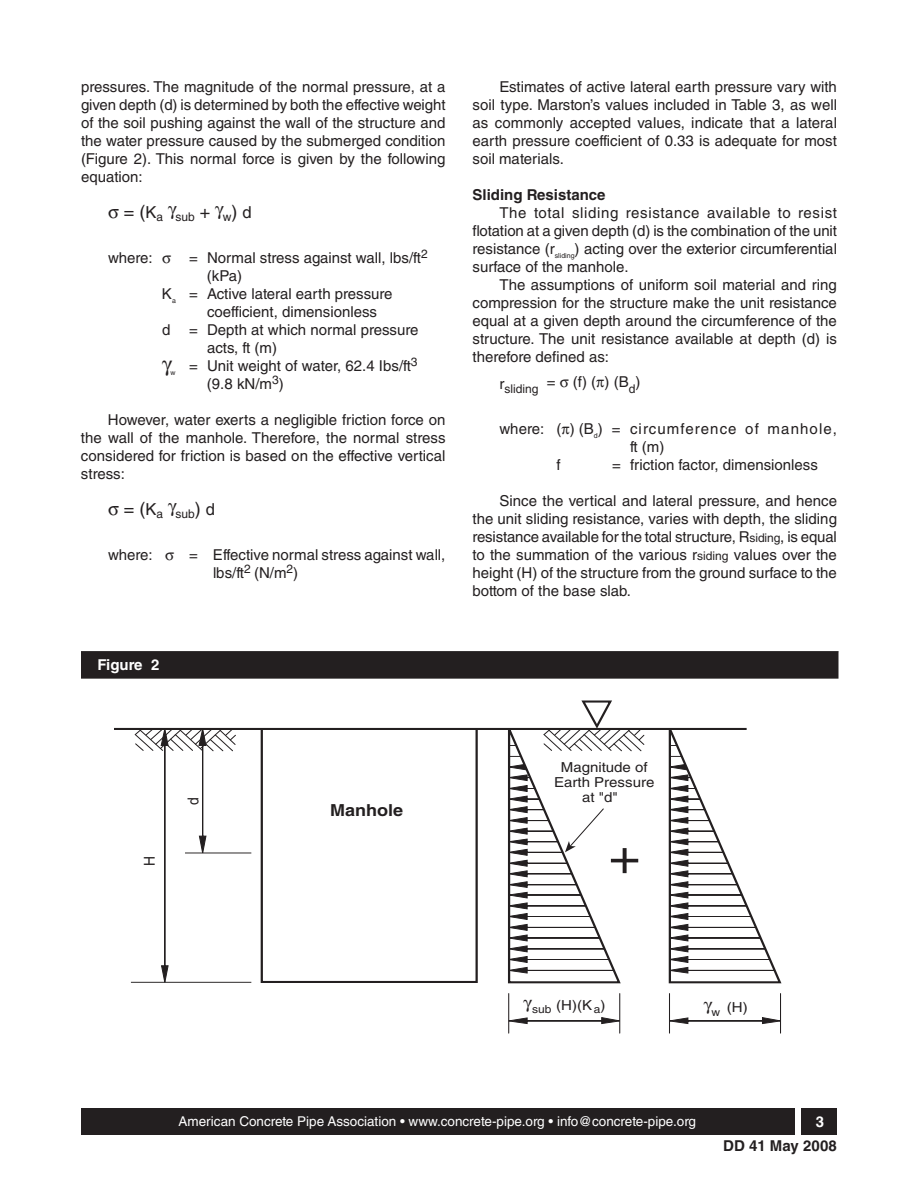
<style>
.page{position:relative;width:918px;height:1188px;background:#fff}
.page>*{position:absolute;margin:0;border:0;box-sizing:border-box;transform-origin:0 0}
.t1{font:49.65px "Helvetica LT Std";color:#231f20;scale:1.09 1}
.t2{font:700 16.5px "Helvetica LT Std";color:#231f20;scale:1.09 1}
.t3{font:15px/18px "Helvetica LT Std";color:#231f20;text-align:justify}
.t4{font:15px "Helvetica LT Std";letter-spacing:.075em;color:#231f20}
.t5{font:700 15px "Helvetica LT Std";color:#231f20}
.t6{font:700 15px "Helvetica LT Std";color:#fff}
.t7{font:15px "Helvetica LT Std";color:#231f20;scale:.92 1}
.t8{font:13.8px "Helvetica LT Std";color:#231f20;scale:1.09 1}
.t9{font:13.5px "Helvetica LT Std";color:#fff}
.t10{font:12px "Helvetica LT Std";color:#231f20}
.t11{font:10.95px "Helvetica LT Std";color:#231f20;scale:1.09 1}
.s1{font-size:12px}
</style>
<div class="page">
<div style="left:81px;top:1108px;width:714px;height:27px;background:#231f20"></div>
<div style="left:801px;top:1108px;width:36px;height:27px;background:#231f20"></div>
<hr style="left:114px;top:728px;width:633px;height:2px;background:#231f20">
<div style="left:261px;top:728px;width:217px;height:255px;border:2px solid #231f20"></div>
<hr style="left:131px;top:982px;width:120px;height:1px;background:#231f20">
<svg style="left:134px;top:727px;width:103px;height:256px"></svg>
<hr style="left:619px;top:994px;width:1px;height:39px;background:#231f20">
<hr style="left:508px;top:994px;width:1px;height:39px;background:#231f20">
<svg style="left:508px;top:1017px;width:113px;height:7px"></svg>
<hr style="left:185px;top:853px;width:66px;height:1px;background:#231f20">
<hr style="left:780px;top:994px;width:1px;height:39px;background:#231f20">
<hr style="left:669px;top:994px;width:1px;height:39px;background:#231f20">
<svg style="left:667px;top:727px;width:115px;height:257px"></svg>
<svg style="left:506px;top:700px;width:139px;height:284px"></svg>
<hr style="left:81px;top:651px;width:757px;height:1px;background:#231f20">
<div style="left:81px;top:652px;width:757px;height:27px;background:#231f20"></div>
<svg style="left:670px;top:1017px;width:110px;height:7px"></svg>
<p class="t3" style="left:81px;top:79px;width:366px">pressures. The magnitude of the normal pressure, at a given depth (d) is determined by both the effective weight of the soil pushing against the wall of the structure and the water pressure caused by the submerged condition (Figure 2). This normal force is given by the following equation:</p>
<p class="t10" style="left:124px;top:212px;width:129px"><sup>=</sup> <sup>(</sup><sup>K</sup>a sub <sup>+</sup> w<sup>)</sup> <sup>d</sup></p>
<p class="t3" style="left:108px;top:250px;width:46px">where:</p>
<p class="t3" style="left:189px;top:250px;width:240px">= Normal stress against wall, lbs/ft<sup>2</sup></p>
<p class="t3" style="left:207px;top:268px;width:37px">(kPa)</p>
<p class="t3" style="left:162px;top:286px;width:232px">K<sub>a</sub> = Active lateral earth pressure</p>
<p class="t3" style="left:207px;top:304px;width:172px">coefficient, dimensionless</p>
<p class="t3" style="left:162px;top:322px;width:258px">d = Depth at which normal pressure</p>
<p class="t3" style="left:207px;top:340px;width:72px">acts, ft (m)</p>
<p class="t3" style="left:171px;top:358px;width:248px"><sub>w</sub> = Unit weight of water, 62.4 Ibs/ft<sup>3</sup></p>
<p class="t3" style="left:207px;top:376px;width:78px">(9.8 kN/m<sup>3</sup>)</p>
<p class="t3" style="left:81px;top:412px;width:366px;text-indent:27px">However, water exerts a negligible friction force on the wall of the manhole. Therefore, the normal stress considered for friction is based on the effective vertical stress:</p>
<p class="t10" style="left:124px;top:509px;width:93px"><sup>=</sup> <sup>(</sup><sup>K</sup>a sub<sup>)</sup> <sup>d</sup></p>
<p class="t3" style="left:108px;top:547px;width:46px">where:</p>
<p class="t3" style="left:213px;top:547px;width:234px;text-indent:-24px">= Effective normal stress against wall, lbs/ft<sup>2</sup> (N/m<sup>2</sup>)</p>
<p class="t6" style="left:98px;top:659px;width:63px">Figure 2</p>
<p class="t3" style="left:472px;top:79px;width:366px;text-indent:27px">Estimates of active lateral earth pressure vary with soil type. Marston’s values included in Table 3, as well as commonly accepted values, indicate that a lateral earth pressure coefficient of 0.33 is adequate for most soil materials.</p>
<p class="t5" style="left:472px;top:189px;width:135px">Sliding Resistance</p>
<p class="t3" style="left:472px;top:205px;width:366px;text-indent:27px">The total sliding resistance available to resist flotation at a given depth (d) is the combination of the unit resistance (r<sub>sliding</sub>) acting over the exterior circumferential surface of the manhole.</p>
<p class="t3" style="left:472px;top:277px;width:366px;text-indent:27px">The assumptions of uniform soil material and ring compression for the structure make the unit resistance equal at a given depth around the circumference of the structure. The unit resistance available at depth (d) is therefore defined as:</p>
<p class="t3" style="left:500px;top:374px;width:142px">r<sub>sliding</sub> = (f) ( ) (B<sub>d</sub>)</p>
<p class="t4" style="left:500px;top:423px;width:339px">where: ( ) (B<sub>d</sub>) = circumference of manhole,</p>
<p class="t3" style="left:630px;top:439px;width:36px">ft (m)</p>
<p class="t3" style="left:557px;top:457px;width:6px">f</p>
<p class="t3" style="left:612px;top:457px;width:207px">= friction factor, dimensionless</p>
<p class="t3" style="left:472px;top:493px;width:366px;text-indent:27px">Since the vertical and lateral pressure, and hence the unit sliding resistance, varies with depth, the sliding resistance available for the total structure, R<span class="s1">siding</span>, is equal to the summation of the various r<span class="s1">siding</span> values over the height (H) of the structure from the ground surface to the bottom of the base slab.</p>
<p class="t7" style="left:143px;top:866px;width:12px;rotate:-90deg">H</p>
<p class="t7" style="left:187px;top:805px;width:10px;rotate:-90deg">d</p>
<p class="t2" style="left:330px;top:801px;width:69px">Manhole</p>
<p class="t8" style="left:561px;top:761px;width:81px">Magnitude of</p>
<p class="t8" style="left:554px;top:776px;width:93px">Earth Pressure</p>
<p class="t8" style="left:582px;top:792px;width:34px">at "d"</p>
<h1 class="t1" style="left:609px;top:835px;width:30px">+</h1>
<p class="t8" style="left:556px;top:999px;width:47px">(H)(K )</p>
<p class="t11" style="left:532px;top:1004px;width:19px">sub</p>
<p class="t11" style="left:594px;top:1004px;width:8px">a</p>
<p class="t8" style="left:711px;top:1002px;width:35px"><sub>w</sub> (H)</p>
<p class="t9" style="left:179px;top:1116px;width:519px">American Concrete Pipe Association • www.concrete-pipe.org • info@concrete-pipe.org</p>
<p class="t6" style="left:816px;top:1116px;width:10px">3</p>
<p class="t5" style="left:723px;top:1140px;width:115px">DD 41 May 2008</p>
</div>
